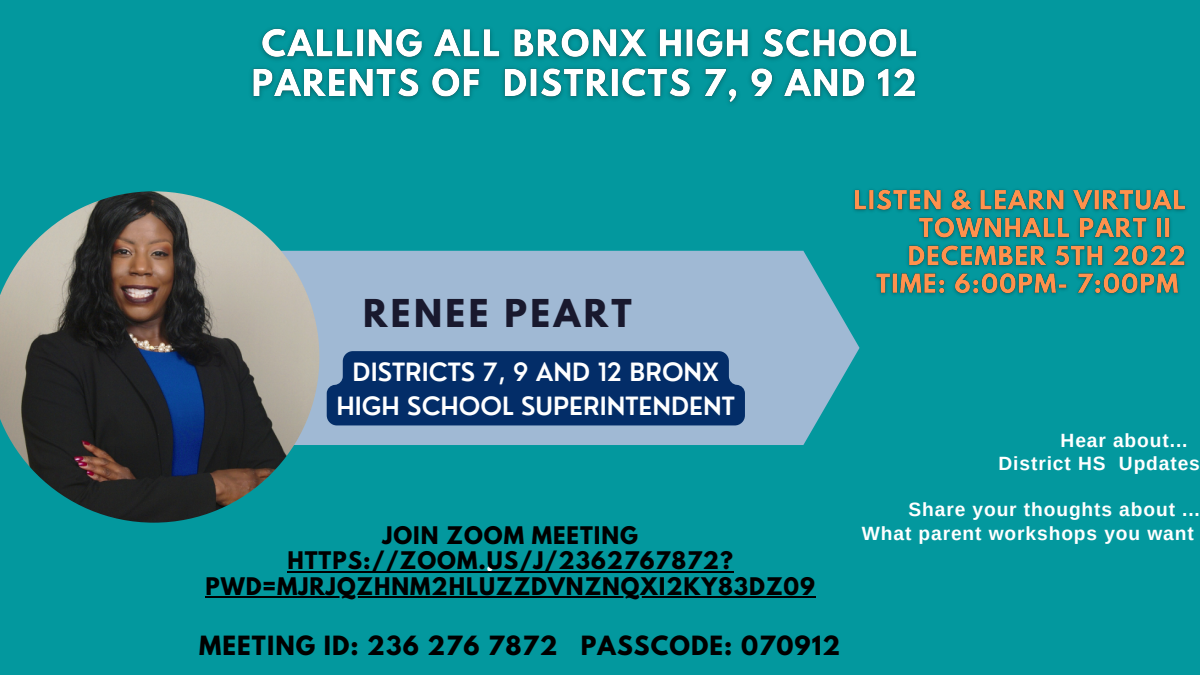
<style>
.page{position:relative;width:1200px;height:675px;background:#03989e}
.page>*{position:absolute;margin:0;border:0;box-sizing:border-box;transform-origin:0 0}
.t1{font:700 34px "League Spartan";letter-spacing:.1em;color:#19192e}
.t2{font:600 24.6px/33.8px "Nourd";color:#fff;text-align:center}
.t3{font:700 23.5px "League Spartan";letter-spacing:.045em;color:#000}
.t4{font:700 21.5px/25.5px "League Spartan";letter-spacing:.045em;color:#000;text-align:center}
.t5{font:700 21.5px "League Spartan";color:#fff}
.t6{font:700 19.2px/23.1px "Arimo";letter-spacing:.045em;color:#fff}
</style>
<div class="page">
<svg style="left:319px;top:251px;width:541px;height:194px;background:#95b6d0"></svg>
<img style="left:0;top:191px;width:319px;height:332px">
<div style="left:327px;top:351px;width:418px;height:74px;background:#032d68"></div>
<img style="left:251px;top:28px;width:666px;height:75px">
<img style="left:848px;top:189px;width:338px;height:119px">
<hr style="left:287px;top:571px;width:447px;height:1px;background:#000">
<hr style="left:205px;top:596px;width:611px;height:2px;background:#000">
<h1 class="t1" style="left:363px;top:296px;width:270px">RENEE PEART</h1>
<p class="t2" style="left:337px;top:355px;width:400px">DISTRICTS 7, 9 AND 12 BRONX<br>HIGH SCHOOL SUPERINTENDENT</p>
<p class="t4" style="left:205px;top:525px;width:611px">JOIN ZOOM MEETING<br>HTTPS://ZOOM.US/J/2362767872?<br>PWD=MJRJQZHNM2HLUZZDVNZNQXI2KY83DZ09</p>
<p class="t3" style="left:199px;top:634px;width:642px">MEETING ID: 236 276 7872 PASSCODE: 070912</p>
<p class="t5" style="left:486px;top:552px;width:9px">.</p>
<p class="t6" style="left:999px;top:429px;width:203px;text-indent:62px">Hear about...<br>District HS Updates</p>
<p class="t6" style="left:862px;top:498px;width:340px;text-indent:47px">Share your thoughts about ...<br>What parent workshops you want</p>
</div>
